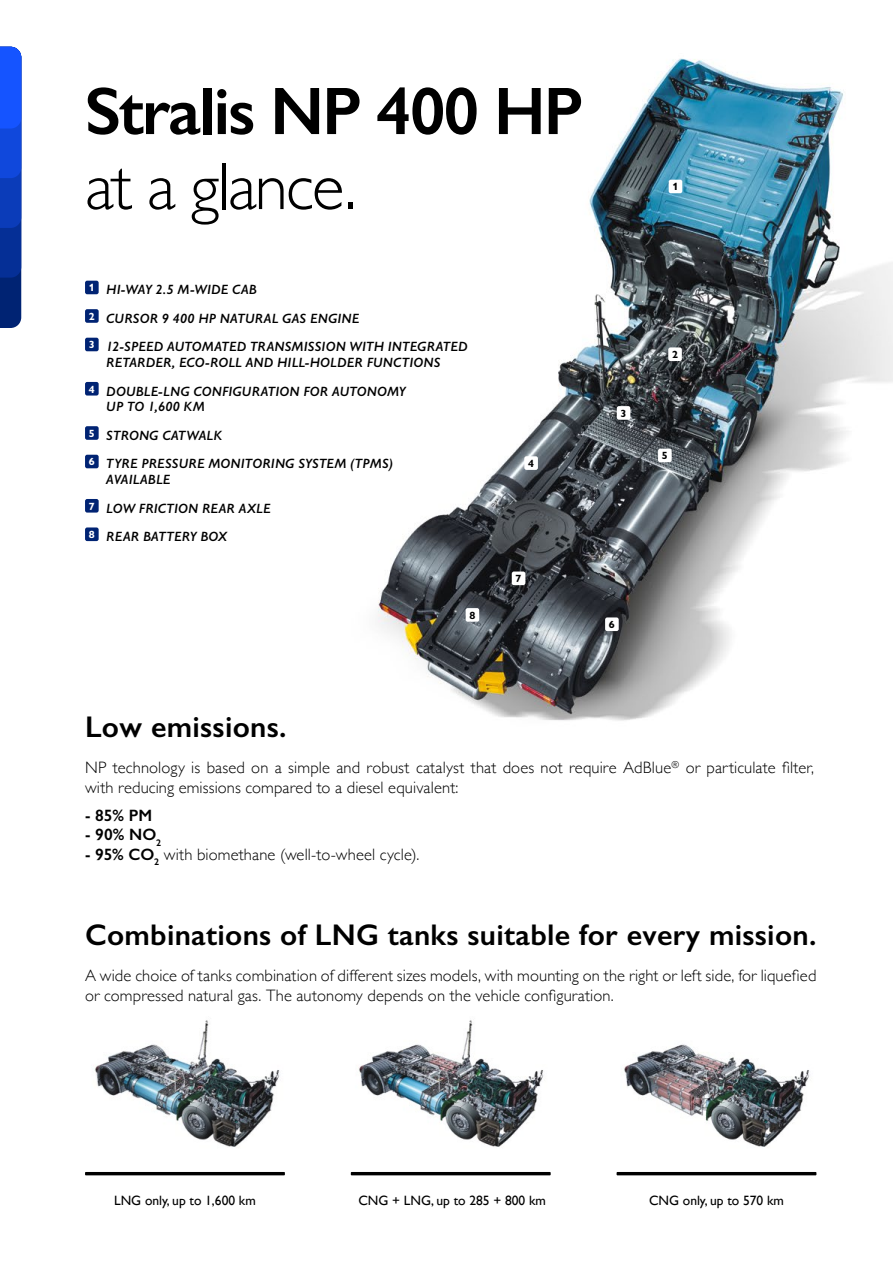
<style>
.page{position:relative;width:893px;height:1263px;background:#fff}
.page>*{position:absolute;margin:0;border:0;box-sizing:border-box;transform-origin:0 0}
.t1{font:600 67.5px "Gill Sans";letter-spacing:-.03em;color:#000}
.t2{font:300 67.5px "Gill Sans";letter-spacing:-.03em;color:#000}
.t3{font:600 30px "Gill Sans";letter-spacing:.01em;color:#000}
.t4{font:300 16.5px/19.5px "Gill Sans";letter-spacing:.01em;color:#000}
.t5{font:600 16.5px "Gill Sans";letter-spacing:.01em;color:#000}
.t6{font:italic 600 13.5px/28.5px "Gill Sans";letter-spacing:.01em;color:#000}
.t7{font:13.5px "Gill Sans";color:#000}
.t8{font:700 10.5px "Gill Sans Nova";color:#000}
.s1{font-weight:600}
</style>
<div class="page">
<img style="left:377px;top:58px;width:516px;height:663px">
<img style="left:624px;top:1044px;width:185px;height:103px">
<img style="left:359px;top:1020px;width:185px;height:127px">
<img style="left:94px;top:1020px;width:186px;height:127px">
<div style="left:669px;top:180px;width:13px;height:13px;background:#fff;border-radius:2px"></div>
<div style="left:668px;top:347px;width:14px;height:14px;background:#fff;border-radius:2px"></div>
<div style="left:617px;top:406px;width:13px;height:14px;background:#fff;border-radius:2px"></div>
<div style="left:524px;top:456px;width:14px;height:14px;background:#fff;border-radius:2px"></div>
<div style="left:658px;top:449px;width:14px;height:13px;background:#fff;border-radius:2px"></div>
<div style="left:512px;top:571px;width:13px;height:14px;background:#fff;border-radius:2px"></div>
<div style="left:466px;top:608px;width:13px;height:14px;background:#fff;border-radius:2px"></div>
<div style="left:605px;top:617px;width:14px;height:14px;background:#fff;border-radius:2px"></div>
<svg style="left:0;top:47px;width:21px;height:281px;background:#0d3fc0"></svg>
<hr style="left:617px;top:1172px;width:199px;height:3px;background:#000">
<hr style="left:351px;top:1172px;width:200px;height:3px;background:#000">
<hr style="left:85px;top:1172px;width:200px;height:3px;background:#000">
<div style="left:85px;top:281px;width:14px;height:13px;background:#002373;border-radius:2px"></div>
<div style="left:85px;top:309px;width:14px;height:14px;background:#002373;border-radius:2px"></div>
<div style="left:85px;top:338px;width:14px;height:13px;background:#002373;border-radius:2px"></div>
<div style="left:85px;top:382px;width:14px;height:14px;background:#002373;border-radius:2px"></div>
<div style="left:85px;top:426px;width:14px;height:14px;background:#002373;border-radius:2px"></div>
<div style="left:85px;top:455px;width:14px;height:13px;background:#002373;border-radius:2px"></div>
<div style="left:85px;top:499px;width:14px;height:14px;background:#002373;border-radius:2px"></div>
<div style="left:85px;top:527px;width:14px;height:14px;background:#002373;border-radius:2px"></div>
<h1 class="t1" style="left:85px;top:70px;width:500px">Stralis NP 400 HP</h1>
<h1 class="t2" style="left:85px;top:134px;width:273px">at a glance.</h1>
<p class="t6" style="left:89px;top:275px;width:380px"><sup>1</sup> HI-WAY 2.5 M-WIDE CAB<br><sup>2</sup> CURSOR 9 400 HP NATURAL GAS ENGINE<br><sup>3</sup> 12-SPEED AUTOMATED TRANSMISSION WITH INTEGRATED</p>
<p class="t6" style="left:89px;top:348px;width:353px;text-indent:17px">RETARDER, ECO-ROLL AND HILL-HOLDER FUNCTIONS<br><sup>4</sup> DOUBLE-LNG CONFIGURATION FOR AUTONOMY</p>
<p class="t6" style="left:89px;top:392px;width:305px;text-indent:17px">UP TO 1,600 KM<br><sup>5</sup> STRONG CATWALK<br><sup>6</sup> TYRE PRESSURE MONITORING SYSTEM (TPMS)</p>
<p class="t6" style="left:89px;top:465px;width:183px;text-indent:17px">AVAILABLE<br><sup>7</sup> LOW FRICTION REAR AXLE<br><sup>8</sup> REAR BATTERY BOX</p>
<p class="t8" style="left:469px;top:609px;width:7px">8</p>
<p class="t8" style="left:528px;top:457px;width:7px">4</p>
<p class="t8" style="left:516px;top:572px;width:7px">7</p>
<p class="t8" style="left:621px;top:407px;width:7px">3</p>
<p class="t8" style="left:609px;top:618px;width:7px">6</p>
<p class="t8" style="left:672px;top:180px;width:7px">1</p>
<p class="t8" style="left:672px;top:348px;width:7px">2</p>
<p class="t8" style="left:662px;top:449px;width:7px">5</p>
<h2 class="t3" style="left:85px;top:708px;width:203px">Low emissions.</h2>
<p class="t4" style="left:85px;top:757px;width:730px">NP technology is based on a simple and robust catalyst that does not require AdBlue<sup>®</sup> or particulate filter, with reducing emissions compared to a diesel equivalent:</p>
<p class="t5" style="left:85px;top:805px;width:69px">- 85% PM</p>
<p class="t5" style="left:85px;top:824px;width:78px">- 90% NO<sub>2</sub></p>
<p class="t4" style="left:85px;top:844px;width:336px"><span class="s1">- 95% CO</span><sub>2</sub> with biomethane (well-to-wheel cycle).</p>
<h2 class="t3" style="left:85px;top:916px;width:733px">Combinations of LNG tanks suitable for every mission.</h2>
<p class="t4" style="left:85px;top:965px;width:733px">A wide choice of tanks combination of different sizes models, with mounting on the right or left side, for liquefied or compressed natural gas. The autonomy depends on the vehicle configuration.</p>
<p class="t7" style="left:114px;top:1193px;width:143px">LNG only, up to 1,600 km</p>
<p class="t7" style="left:358px;top:1193px;width:189px">CNG + LNG, up to 285 + 800 km</p>
<p class="t7" style="left:649px;top:1193px;width:136px">CNG only, up to 570 km</p>
</div>
